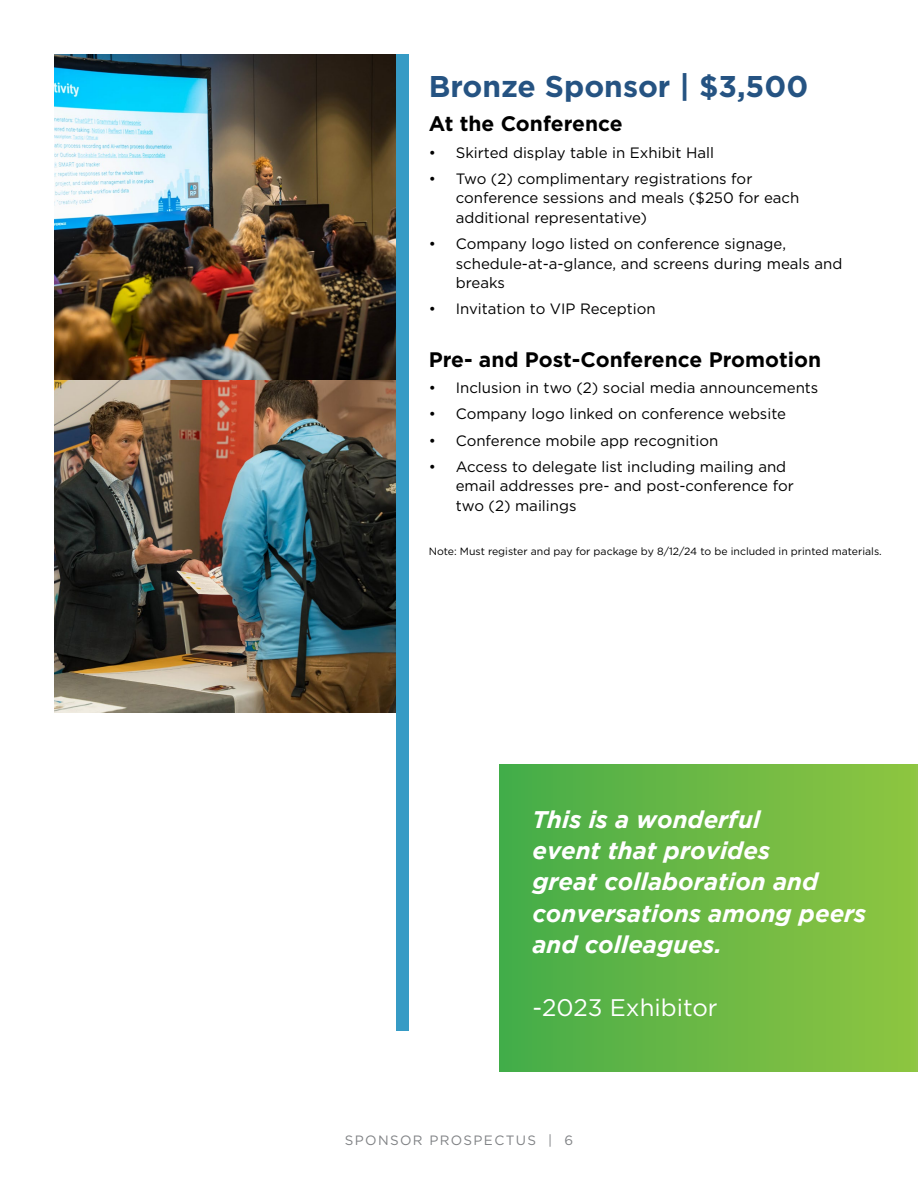
<style>
.page{position:relative;width:918px;height:1188px;background:#fff}
.page>*{position:absolute;margin:0;border:0;box-sizing:border-box;transform-origin:0 0}
.t1{font:700 30px "Gotham";color:#255382}
.t2{font:italic 700 24px/31.5px "Gotham";color:#fff}
.t3{font:24px "Gotham";color:#fff}
.t4{font:700 21px "Gotham";color:#000}
.t5{font:15px/19.5px "Gotham";color:#000}
.t6{font:13.5px "Gotham";letter-spacing:.1em;color:#808285}
.t7{font:10.5px "Gotham";color:#000}
</style>
<div class="page">
<div style="left:500px;top:765px;width:418px;height:306px;background:linear-gradient(to right,#45ac49,#90c540)"></div>
<img style="left:54px;top:54px;width:342px;height:659px">
<div style="left:396px;top:54px;width:13px;height:976px;background:#369bc5"></div>
<h1 class="t1" style="left:429px;top:67px;width:381px">Bronze Sponsor | $3,500</h1>
<h3 class="t4" style="left:429px;top:110px;width:195px">At the Conference</h3>
<p class="t5" style="left:429px;top:142px;width:287px">• Skirted display table in Exhibit Hall</p>
<p class="t5" style="left:456px;top:168px;width:345px;text-indent:-27px">• Two (2) complimentary registrations for conference sessions and meals ($250 for each additional representative)</p>
<p class="t5" style="left:456px;top:234px;width:388px;text-indent:-27px">• Company logo listed on conference signage, schedule-at-a-glance, and screens during meals and breaks</p>
<p class="t5" style="left:429px;top:299px;width:229px">• Invitation to VIP Reception</p>
<h3 class="t4" style="left:429px;top:345px;width:394px">Pre- and Post-Conference Promotion</h3>
<p class="t5" style="left:429px;top:378px;width:391px">• Inclusion in two (2) social media announcements</p>
<p class="t5" style="left:429px;top:404px;width:359px">• Company logo linked on conference website</p>
<p class="t5" style="left:429px;top:430px;width:291px">• Conference mobile app recognition</p>
<p class="t5" style="left:456px;top:456px;width:340px;text-indent:-27px">• Access to delegate list including mailing and email addresses pre- and post-conference for two (2) mailings</p>
<p class="t7" style="left:429px;top:544px;width:455px">Note: Must register and pay for package by 8/12/24 to be included in printed materials.</p>
<h2 class="t2" style="left:532px;top:803px;width:335px">This is a wonderful<br>event that provides<br>great collaboration and conversations among peers and colleagues.</h2>
<h2 class="t3" style="left:532px;top:993px;width:187px">-2023 Exhibitor</h2>
<p class="t6" style="left:345px;top:1132px;width:230px">SPONSOR PROSPECTUS | 6</p>
</div>
